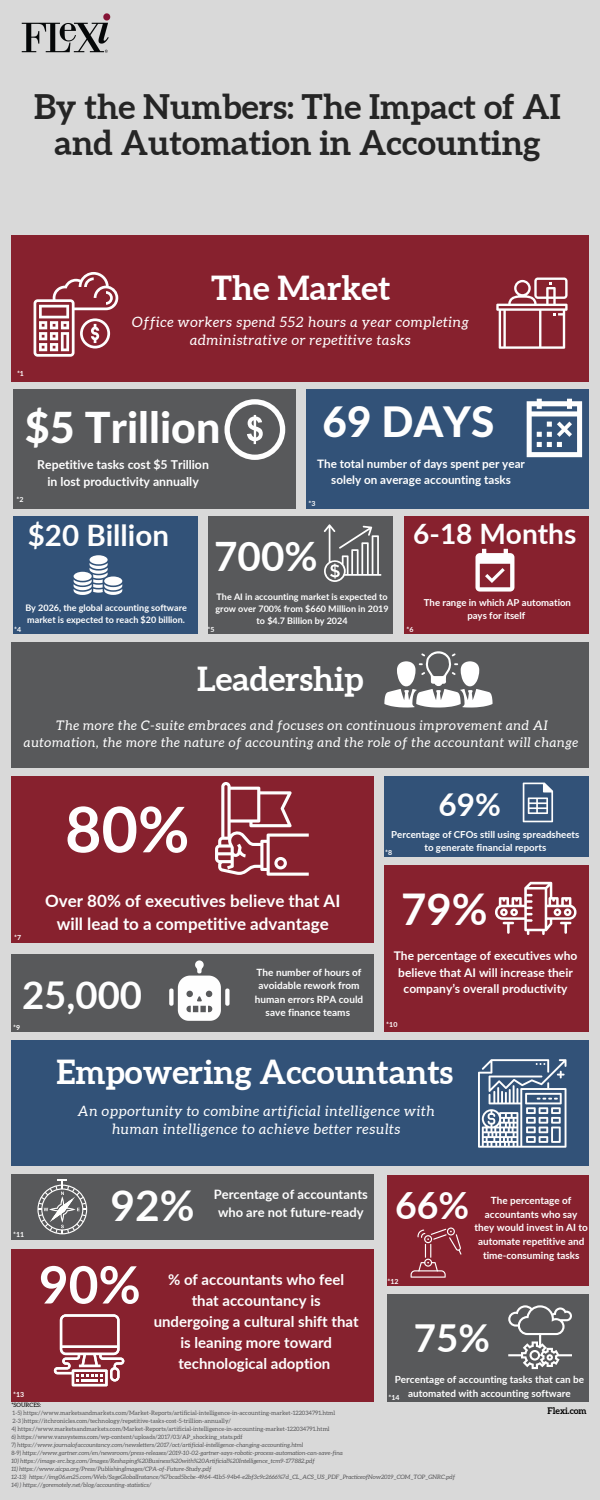
<style>
.page{position:relative;width:600px;height:1500px;background:#d9d9d9}
.page>*{position:absolute;margin:0;border:0;box-sizing:border-box;transform-origin:0 0}
.t1{font:700 62.9px "Lato";color:#fefefe}
.t2{font:700 51.5px "Lato";color:#fefefe}
.t3{font:700 43.7px "Lato";color:#fefefe}
.t4{font:800 43px "Lato Latin";color:#fefefe}
.t5{font:700 42.5px "Lato";color:#fefefe}
.t6{font:800 42.2px "Lato Latin";color:#fefefe}
.t7{font:700 40.5px "Lato";color:#fff}
.t8{font:700 38.5px "Lato";color:#fefefe}
.t9{font:700 38.3px "Lato";color:#fefefe}
.t10{font:700 37.5px "Lato";color:#fefefe}
.t11{font:700 33.8px/36px "Aleo";color:#252525;text-align:center}
.t12{font:700 33.2px "Aleo";color:#fff}
.t13{font:700 31.5px "Lato";color:#fefefe}
.t14{font:700 29.5px "Lato";color:#fefefe}
.t15{font:700 28.1px "Lato";color:#fefefe}
.t16{font:700 17px/23.2px "Lato";color:#fff;text-align:center}
.t17{font:700 15px/20.8px "Lato";color:#fefefe;text-align:center}
.t18{font:italic 14.2px/17.7px "Aleo";letter-spacing:.05em;color:#fff;text-align:center}
.t19{font:italic 13.2px/16.5px "Aleo";letter-spacing:.05em;color:#fff;text-align:center}
.t20{font:700 13px/18px "Lato";color:#fff;text-align:center}
.t21{font:700 12.3px "Lato";color:#fff}
.t22{font:700 12px/16.5px "Lato";color:#fefefe;text-align:center}
.t23{font:700 11.7px/15.8px "Lato";color:#fff;text-align:center}
.t24{font:700 10px/13.5px "Lato";color:#fff;text-align:center}
.t25{font:700 9.9px/13.5px "Lato";color:#fefefe;text-align:center}
.t26{font:700 9.9px/13.5px "Lato";color:#fff;text-align:center}
.t27{font:700 9.7px/13.5px "Lato";color:#fff;text-align:center}
.t28{font:700 9.6px/13.1px "Lato";color:#fff;text-align:center}
.t29{font:700 9px/12px "Lato";color:#fff}
.t30{font:700 9px "Aleo";color:#000}
.t31{font:700 7px "Lato";color:#fff}
.t32{font:italic 6px "Aleo";color:#58585a}
.t33{font:6px "Aleo";color:#58585a}
.t34{font:6px "Aleo";color:#000}
.s1{font-style:normal}
</style>
<div class="page">
<div style="left:306px;top:389px;width:283px;height:119px;background:#325278"></div>
<div style="left:13px;top:389px;width:283px;height:119px;background:#58595b"></div>
<div style="left:13px;top:517px;width:184px;height:117px;background:#325278"></div>
<div style="left:404px;top:517px;width:184px;height:117px;background:#87212e"></div>
<div style="left:209px;top:517px;width:184px;height:117px;background:#58595b"></div>
<div style="left:387px;top:1175px;width:202px;height:111px;background:#87212e"></div>
<div style="left:387px;top:1294px;width:202px;height:108px;background:#58595b"></div>
<div style="left:11px;top:1249px;width:363px;height:153px;background:#87212e"></div>
<div style="left:11px;top:235px;width:578px;height:147px;background:#87212e"></div>
<div style="left:11px;top:642px;width:578px;height:126px;background:#58595b"></div>
<div style="left:11px;top:1040px;width:578px;height:126px;background:#325278"></div>
<div style="left:11px;top:777px;width:363px;height:166px;background:#87212e"></div>
<div style="left:11px;top:954px;width:363px;height:78px;background:#58595b"></div>
<div style="left:11px;top:1174px;width:363px;height:65px;background:#58595b"></div>
<div style="left:384px;top:777px;width:205px;height:80px;background:#325278"></div>
<div style="left:384px;top:865px;width:205px;height:167px;background:#87212e"></div>
<img style="left:21px;top:13px;width:90px;height:40px">
<svg style="left:34px;top:272px;width:84px;height:85px"></svg>
<svg style="left:496px;top:278px;width:72px;height:71px"></svg>
<svg style="left:225px;top:399px;width:60px;height:61px"></svg>
<svg style="left:527px;top:399px;width:55px;height:58px"></svg>
<svg style="left:74px;top:555px;width:48px;height:40px"></svg>
<svg style="left:475px;top:549px;width:39px;height:43px"></svg>
<svg style="left:324px;top:524px;width:57px;height:58px"></svg>
<svg style="left:384px;top:651px;width:109px;height:56px"></svg>
<svg style="left:215px;top:782px;width:94px;height:94px"></svg>
<svg style="left:523px;top:783px;width:30px;height:39px"></svg>
<svg style="left:169px;top:960px;width:61px;height:61px"></svg>
<svg style="left:495px;top:882px;width:82px;height:53px"></svg>
<svg style="left:478px;top:1059px;width:89px;height:89px"></svg>
<svg style="left:37px;top:1180px;width:50px;height:54px"></svg>
<svg style="left:411px;top:1228px;width:51px;height:50px"></svg>
<svg style="left:54px;top:1314px;width:70px;height:72px"></svg>
<svg style="left:508px;top:1305px;width:64px;height:64px"></svg>
<p class="t11" style="left:34px;top:88px;width:528px">By the Numbers: The Impact of AI and Automation in Accounting</p>
<p class="t31" style="left:17px;top:369px;width:9px">*1</p>
<p class="t12" style="left:211px;top:269px;width:181px">The Market</p>
<p class="t18" style="left:132px;top:313px;width:338px">Office workers spend 552 hours a year completing administrative or repetitive tasks</p>
<p class="t4" style="left:25px;top:408px;width:197px">$5 Trillion</p>
<p class="t21" style="left:37px;top:457px;width:173px">Repetitive tasks cost $5 Trillion</p>
<p class="t21" style="left:47px;top:474px;width:153px">in lost productivity annually</p>
<p class="t31" style="left:17px;top:495px;width:9px">*2</p>
<p class="t6" style="left:323px;top:403px;width:173px">69 DAYS</p>
<p class="t23" style="left:317px;top:455px;width:209px">The total number of days spent per year solely on average accounting tasks</p>
<p class="t31" style="left:308px;top:499px;width:9px">*3</p>
<p class="t14" style="left:28px;top:517px;width:143px">$20 Billion</p>
<p class="t15" style="left:413px;top:516px;width:165px">6-18 Months</p>
<p class="t7" style="left:214px;top:531px;width:105px">700%</p>
<p class="t29" style="left:216px;top:591px;width:175px;text-align:center">The AI in accounting market is expected to grow over 700% from $660 Million in 2019 to $4.7 Billion by 2024</p>
<p class="t28" style="left:424px;top:596px;width:149px">The range in which AP automation pays for itself</p>
<p class="t29" style="left:25px;top:602px;width:163px">By 2026, the global accounting software market is expected to reach $20 billion.</p>
<p class="t31" style="left:14px;top:625px;width:9px">*4</p>
<p class="t31" style="left:207px;top:625px;width:9px">*5</p>
<p class="t31" style="left:407px;top:625px;width:9px">*6</p>
<p class="t12" style="left:197px;top:660px;width:168px">Leadership</p>
<p class="t19" style="left:24px;top:717px;width:556px">The more the C-suite embraces and focuses on continuous improvement and AI automation, the more the nature of accounting and the role of the accountant will change</p>
<p class="t31" style="left:14px;top:933px;width:9px">*7</p>
<p class="t1" style="left:65px;top:790px;width:126px">80%</p>
<p class="t16" style="left:45px;top:889px;width:297px">Over 80% of executives believe that AI will lead to a competitive advantage</p>
<p class="t9" style="left:22px;top:972px;width:122px">25,000</p>
<p class="t31" style="left:13px;top:1023px;width:9px">*9</p>
<p class="t24" style="left:255px;top:965px;width:110px">The number of hours of avoidable rework from human errors RPA could save finance teams</p>
<p class="t13" style="left:439px;top:785px;width:64px">69%</p>
<p class="t27" style="left:391px;top:827px;width:190px">Percentage of CFOs still using spreadsheets to generate financial reports</p>
<p class="t3" style="left:401px;top:882px;width:88px">79%</p>
<p class="t22" style="left:394px;top:947px;width:185px">The percentage of executives who believe that AI will increase their company’s overall productivity</p>
<p class="t31" style="left:385px;top:848px;width:9px">*8</p>
<p class="t31" style="left:386px;top:1020px;width:13px">*10</p>
<p class="t12" style="left:57px;top:1053px;width:398px">Empowering Accountants</p>
<p class="t18" style="left:78px;top:1102px;width:358px">An opportunity to combine artificial intelligence with human intelligence to achieve better results</p>
<p class="t5" style="left:111px;top:1179px;width:86px">92%</p>
<p class="t20" style="left:214px;top:1185px;width:156px">Percentage of accountants who are not future-ready</p>
<p class="t10" style="left:395px;top:1182px;width:76px">66%</p>
<p class="t25" style="left:475px;top:1194px;width:115px">The percentage of accountants who say they would invest in AI to automate repetitive and time-consuming tasks</p>
<p class="t2" style="left:39px;top:1253px;width:103px">90%</p>
<p class="t17" style="left:154px;top:1269px;width:206px">% of accountants who feel that accountancy is undergoing a cultural shift that is leaning more toward technological adoption</p>
<p class="t31" style="left:13px;top:1230px;width:13px">*11</p>
<p class="t31" style="left:388px;top:1277px;width:13px">*12</p>
<p class="t8" style="left:414px;top:1314px;width:78px">75%</p>
<p class="t26" style="left:395px;top:1373px;width:191px">Percentage of accounting tasks that can be automated with accounting software</p>
<p class="t31" style="left:13px;top:1390px;width:13px">*13</p>
<p class="t31" style="left:389px;top:1393px;width:13px">*14</p>
<p class="t34" style="left:11px;top:1401px;width:31px">*SOURCES:</p>
<p class="t33" style="left:13px;top:1409px;width:324px">1-5) https://www.marketsandmarkets.com/Market-Reports/artificial-intelligence-in-accounting-market-122034791.html</p>
<p class="t33" style="left:13px;top:1417px;width:220px">2-3 )https://itchronicles.com/technology/repetitive-tasks-cost-5-trillion-annually/</p>
<p class="t33" style="left:11px;top:1425px;width:320px">4) https://www.marketsandmarkets.com/Market-Reports/artificial-intelligence-in-accounting-market-122034791.html</p>
<p class="t33" style="left:11px;top:1433px;width:233px">6) https://www.vansystems.com/wp-content/uploads/2017/03/AP_shocking_stats.pdf</p>
<p class="t32" style="left:11px;top:1441px;width:293px"><span class="s1">7)</span> https://www.journalofaccountancy.com/newsletters/2017/oct/artificial-intelligence-changing-accounting.html</p>
<p class="t32" style="left:11px;top:1449px;width:333px"><span class="s1">8-9)</span> https://www.gartner.com/en/newsroom/press-releases/2019-10-02-gartner-says-robotic-process-automation-can-save-fina</p>
<p class="t32" style="left:11px;top:1457px;width:305px">10) https://image-src.bcg.com/Images/Reshaping%20Business%20with%20Artificial%20Intelligence_tcm9-177882.pdf</p>
<p class="t32" style="left:11px;top:1465px;width:202px">11) https://www.aicpa.org/Press/PublishingImages/CPA-of-Future-Study.pdf</p>
<p class="t32" style="left:11px;top:1473px;width:445px">12-13) https://img06.en25.com/Web/SageGlobalInstance/%7bcad5bcbe-4964-41b5-94b4-e2bf3c9c2666%7d_CL_ACS_US_PDF_PracticeofNow2019_COM_TOP_GNRC.pdf</p>
<p class="t32" style="left:11px;top:1481px;width:142px">14) ) https://goremotely.net/blog/accounting-statistics/</p>
<p class="t30" style="left:547px;top:1405px;width:41px">Flexi.com</p>
</div>
